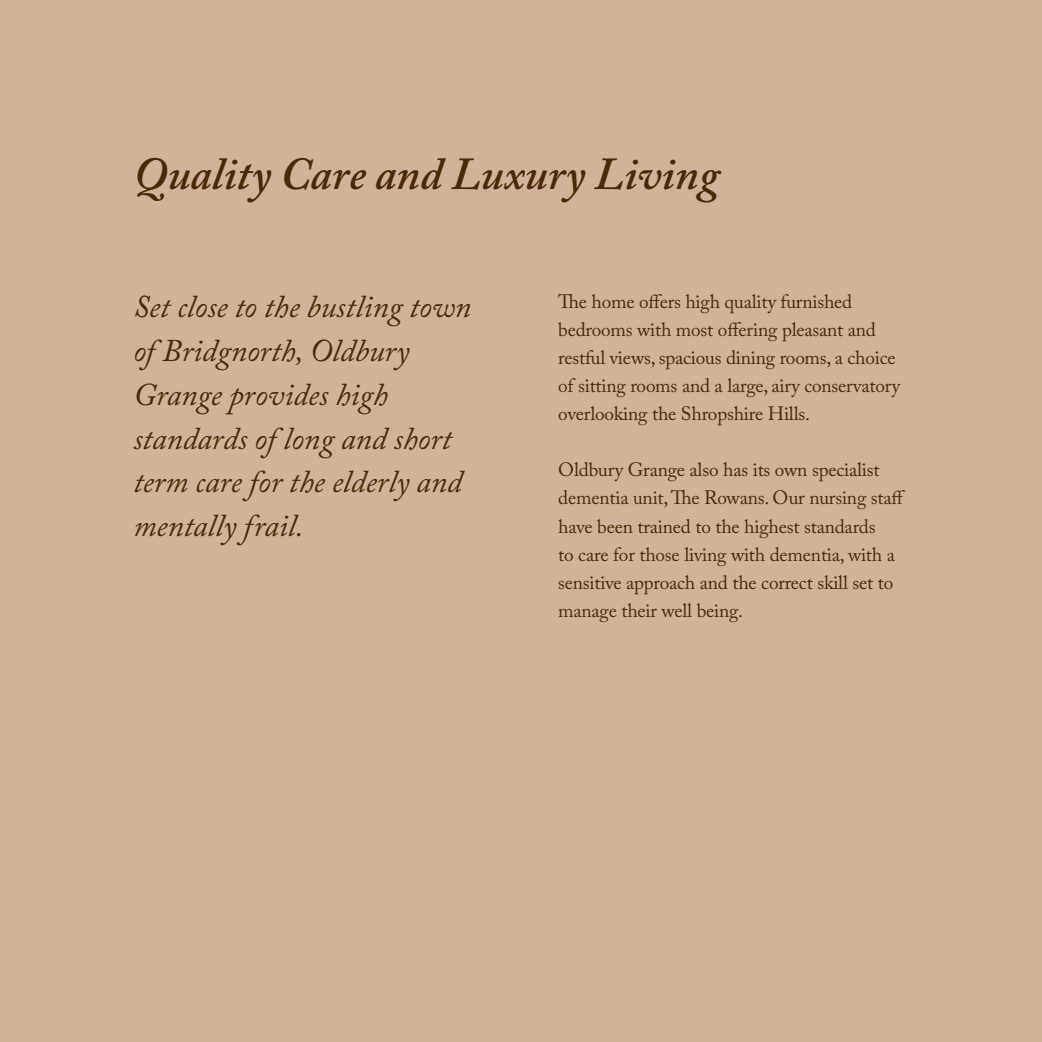
<style>
.page{position:relative;width:1042px;height:1042px;background:#d0b39b}
.page>*{position:absolute;margin:0;border:0;box-sizing:border-box;transform-origin:0 0}
.t1{font:italic 600 45.5px "Adobe Caslon Pro";color:#482b06}
.t2{font:italic 31.5px/43.8px "Adobe Caslon Pro";color:#482b06}
.t3{font:19.25px/28px "Adobe Caslon Pro";letter-spacing:-.01em;color:#482b06}
</style>
<div class="page">
<h1 class="t1" style="left:133px;top:146px;width:587px">Quality Care and Luxury Living</h1>
<h2 class="t2" style="left:133px;top:285px;width:339px">Set close to the bustling town of Bridgnorth, Oldbury<br>Grange provides high standards of long and short term care for the elderly and mentally frail.</h2>
<p class="t3" style="left:558px;top:288px;width:343px">The home offers high quality furnished bedrooms with most offering pleasant and restful views, spacious dining rooms, a choice of sitting rooms and a large, airy conservatory overlooking the Shropshire Hills.</p>
<p class="t3" style="left:558px;top:456px;width:348px">Oldbury Grange also has its own specialist dementia unit, The Rowans. Our nursing staff have been trained to the highest standards<br>to care for those living with dementia, with a sensitive approach and the correct skill set to manage their well being.</p>
</div>
